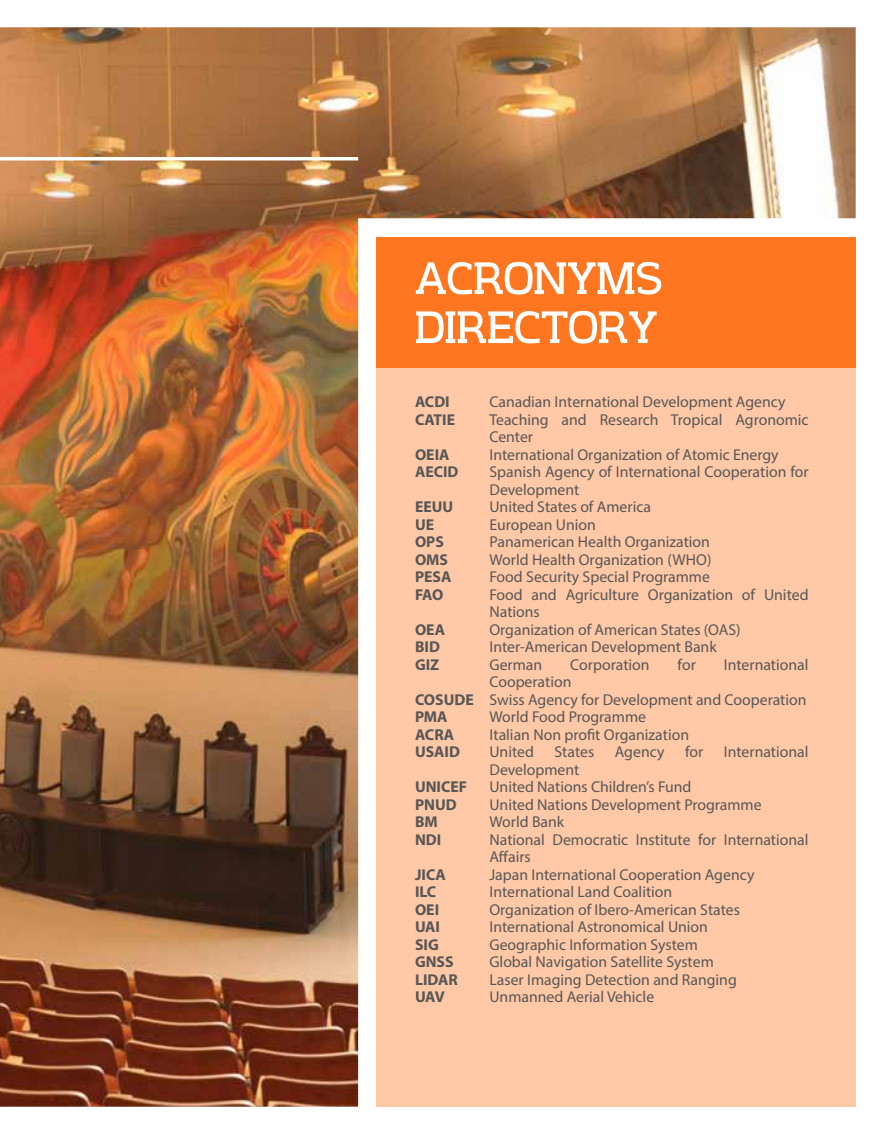
<style>
.page{position:relative;width:882px;height:1134px;background:#fff}
.page>*{position:absolute;margin:0;border:0;box-sizing:border-box;transform-origin:0 0}
.t1{font:56px/49px "Creativ Zoo Serif";color:#fff}
.t2{font:15.75px/17.5px "Myriad Pro";color:#575756}
.t3{font:700 15.75px/17.5px "Myriad Pro";color:#575756}
</style>
<div class="page">
<img style="left:0;top:27px;width:856px;height:1080px">
<hr style="left:0;top:0;width:1px;height:184px;background:#ff7620">
<hr style="left:0;top:157px;width:358px;height:3px;background:#fff">
<div style="left:376px;top:237px;width:480px;height:131px;background:#ff7620"></div>
<h1 class="t1" style="left:415px;top:250px;width:249px">ACRONYMS<br>DIRECTORY</h1>
<p class="t3" style="left:415px;top:393px;width:42px">ACDI<br>CATIE</p>
<p class="t3" style="left:415px;top:445px;width:45px">OEIA<br>AECID</p>
<p class="t3" style="left:415px;top:498px;width:40px">EEUU<br>UE<br>OPS<br>OMS<br>PESA<br>FAO</p>
<p class="t3" style="left:415px;top:620px;width:32px">OEA<br>BID<br>GIZ</p>
<p class="t3" style="left:415px;top:690px;width:60px">COSUDE<br>PMA<br>ACRA<br>USAID</p>
<p class="t3" style="left:415px;top:778px;width:54px">UNICEF<br>PNUD<br>BM<br>NDI</p>
<p class="t3" style="left:415px;top:865px;width:44px">JICA<br>ILC<br>OEI<br>UAI<br>SIG<br>GNSS<br>LIDAR<br>UAV</p>
<p class="t2" style="left:489px;top:393px;width:321px">Canadian International Development Agency<br>Teaching and Research Tropical Agronomic<br>Center<br>International Organization of Atomic Energy<br>Spanish Agency of International Cooperation for<br>Development<br>United States of America<br>European Union<br>Panamerican Health Organization<br>World Health Organization (WHO)<br>Food Security Special Programme<br>Food and Agriculture Organization of United<br>Nations<br>Organization of American States (OAS)<br>Inter-American Development Bank<br>German</p>
<p class="t2" style="left:570px;top:656px;width:81px">Corporation</p>
<p class="t2" style="left:678px;top:656px;width:20px">for</p>
<p class="t2" style="left:724px;top:656px;width:86px">International</p>
<p class="t2" style="left:489px;top:673px;width:319px">Cooperation<br>Swiss Agency for Development and Cooperation<br>World Food Programme<br>Italian Non profit Organization<br>United</p>
<p class="t2" style="left:555px;top:743px;width:41px">States</p>
<p class="t2" style="left:615px;top:743px;width:51px">Agency</p>
<p class="t2" style="left:685px;top:743px;width:20px">for</p>
<p class="t2" style="left:724px;top:743px;width:86px">International</p>
<p class="t2" style="left:489px;top:761px;width:321px">Development<br>United Nations Children’s Fund<br>United Nations Development Programme<br>World Bank<br>National Democratic Institute for International<br>Affairs<br>Japan International Cooperation Agency<br>International Land Coalition<br>Organization of Ibero-American States<br>International Astronomical Union<br>Geographic Information System<br>Global Navigation Satellite System<br>Laser Imaging Detection and Ranging<br>Unmanned Aerial Vehicle</p>
</div>
